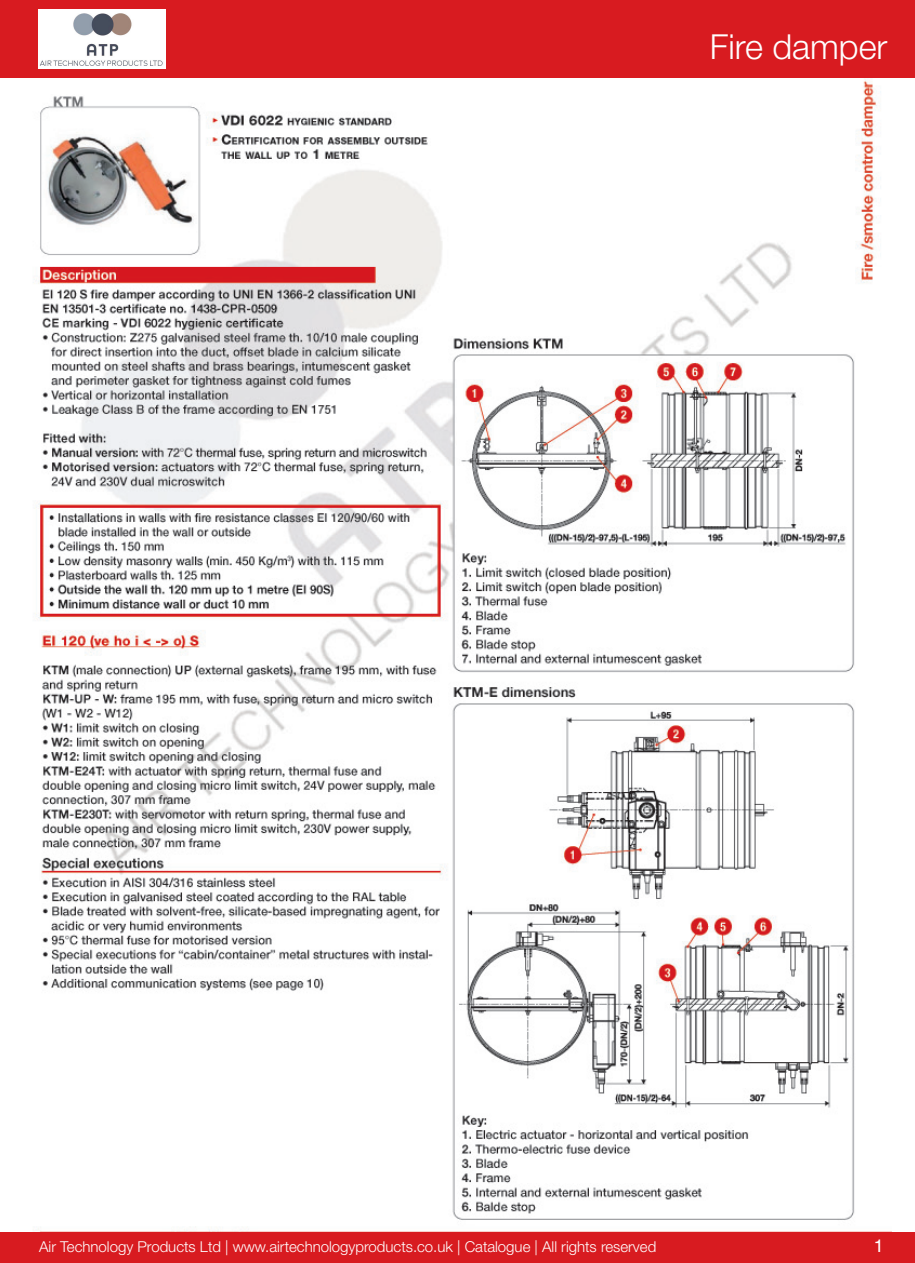
<style>
.page{position:relative;width:915px;height:1263px;background:#fff}
.page>*{position:absolute;margin:0;border:0;box-sizing:border-box;transform-origin:0 0}
.t1{font:300 34.5px "Helvetica Neue";color:#fff}
.t2{font:18px "Helvetica";color:#fff}
.t3{font:300 15px "Helvetica Neue";color:#fff}
</style>
<div class="page">
<img style="left:34px;top:79px;width:857px;height:1153px">
<div style="left:0;top:0;width:914px;height:78px;background:#d81b20"></div>
<img style="left:38px;top:10px;width:127px;height:58px">
<div style="left:0;top:1232px;width:914px;height:31px;background:#d81b20"></div>
<h1 class="t1" style="left:709px;top:35px;width:179px">Fire damper</h1>
<p class="t3" style="left:39px;top:1241px;width:618px">Air Technology Products Ltd | www.airtechnologyproducts.co.uk | Catalogue | All rights reserved</p>
<p class="t2" style="left:873px;top:1236px;width:12px">1</p>
</div>
